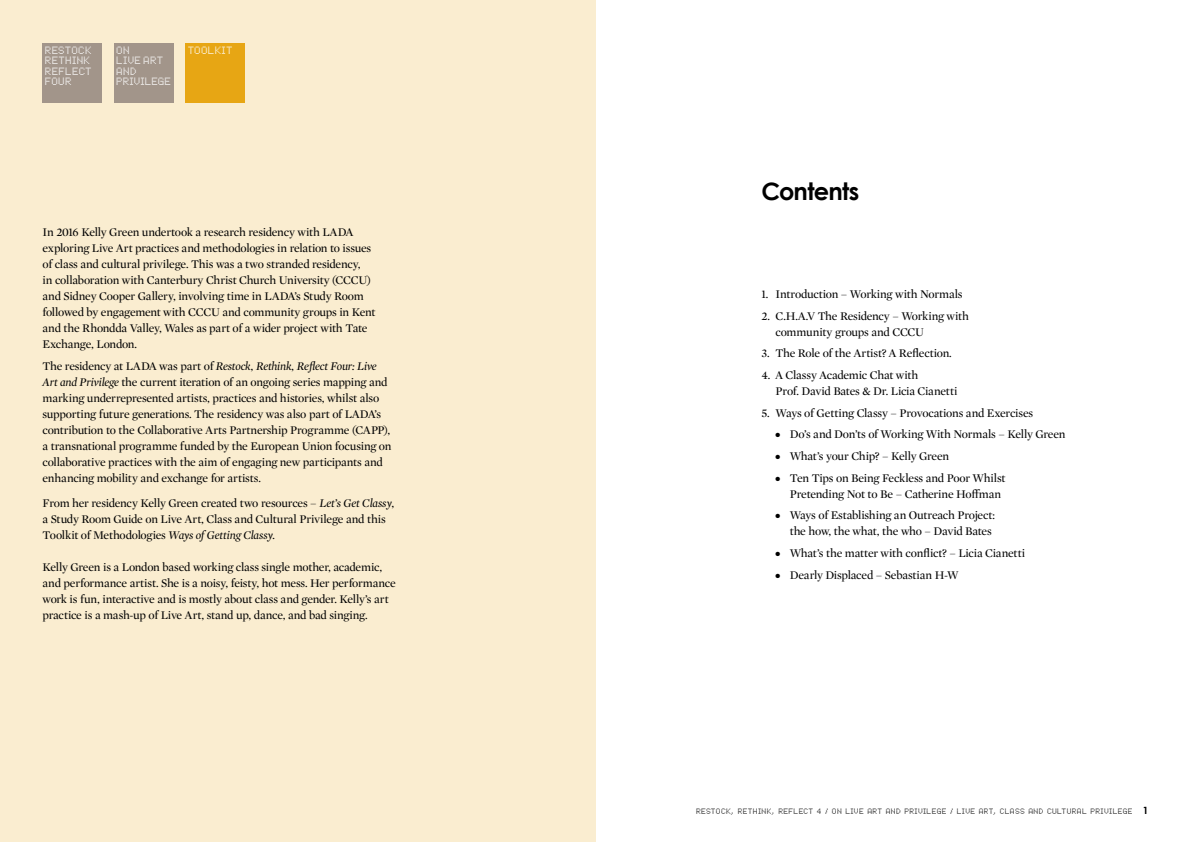
<style>
.page{position:relative;width:1191px;height:842px;background:#fff}
.page>*{position:absolute;margin:0;border:0;box-sizing:border-box;transform-origin:0 0}
.t1{font:700 24px "Century Gothic";letter-spacing:-.03em;color:#000}
.t2{font:12px/16px "Mercury Display";letter-spacing:-.02em;color:#000}
.t3{font:10.9px/10.1px "Dot Matrix Two";letter-spacing:.035em;color:#fff}
.t4{font:700 10px "Century Gothic";color:#000}
.t5{font:8px "Dot Matrix Two";letter-spacing:.05em;color:#000}
.s1{font-style:italic}
</style>
<div class="page">
<div style="left:0;top:0;width:595px;height:842px;background:#faedd0"></div>
<div style="left:185px;top:43px;width:60px;height:59px;background:#e7a614"></div>
<div style="left:43px;top:43px;width:59px;height:59px;background:#a2958a"></div>
<div style="left:114px;top:43px;width:59px;height:59px;background:#a2958a"></div>
<p class="t3" style="left:45px;top:45px;width:48px">RESTOCK<br>RETHINK<br>REFLECT<br>FOUR</p>
<p class="t3" style="left:116px;top:45px;width:56px">ON<br>LIVE ART<br>AND<br>PRIVILEGE</p>
<p class="t3" style="left:188px;top:45px;width:8px">TOOLKIT</p>
<p class="t2" style="left:43px;top:224px;width:334px">In 2016 Kelly Green undertook a research residency with LADA exploring Live Art practices and methodologies in relation to issues of class and cultural privilege. This was a two stranded residency,<br>in collaboration with Canterbury Christ Church University (CCCU) and Sidney Cooper Gallery, involving time in LADA’s Study Room followed by engagement with CCCU and community groups in Kent and the Rhondda Valley, Wales as part of a wider project with Tate Exchange, London.</p>
<p class="t2" style="left:43px;top:358px;width:350px">The residency at LADA was part of <span class="s1">Restock, Rethink, Reflect Four: Live Art and Privilege</span> the current iteration of an ongoing series mapping and marking underrepresented artists, practices and histories, whilst also supporting future generations. The residency was also part of LADA’s contribution to the Collaborative Arts Partnership Programme (CAPP), a transnational programme funded by the European Union focusing on collaborative practices with the aim of engaging new participants and enhancing mobility and exchange for artists.</p>
<p class="t2" style="left:43px;top:494px;width:353px">From her residency Kelly Green created two resources – <span class="s1">Let’s Get Classy</span>, a Study Room Guide on Live Art, Class and Cultural Privilege and this<br>Toolkit of Methodologies <span class="s1">Ways of Getting Classy.</span></p>
<p class="t2" style="left:43px;top:558px;width:355px">Kelly Green is a London based working class single mother, academic, and performance artist. She is a noisy, feisty, hot mess. Her performance work is fun, interactive and is mostly about class and gender. Kelly’s art practice is a mash-up of Live Art, stand up, dance, and bad singing.</p>
<h1 class="t1" style="left:761px;top:173px;width:100px">Contents</h1>
<p class="t2" style="left:761px;top:285px;width:203px">1. Introduction – Working with Normals</p>
<p class="t2" style="left:775px;top:307px;width:195px;text-indent:-14px">2. C.H.A.V The Residency – Working with community groups and CCCU</p>
<p class="t2" style="left:761px;top:345px;width:192px">3. The Role of the Artist? A Reflection.</p>
<p class="t2" style="left:775px;top:366px;width:183px;text-indent:-14px">4. A Classy Academic Chat with<br>Prof. David Bates &amp; Dr. Licia Cianetti</p>
<p class="t2" style="left:761px;top:404px;width:273px">5. Ways of Getting Classy – Provocations and Exercises</p>
<p class="t2" style="left:775px;top:426px;width:291px">● Do’s and Don’ts of Working With Normals – Kelly Green</p>
<p class="t2" style="left:775px;top:447px;width:175px">● What’s your Chip? – Kelly Green</p>
<p class="t2" style="left:789px;top:469px;width:217px;text-indent:-14px">● Ten Tips on Being Feckless and Poor Whilst<br>Pretending Not to Be – Catherine Hoffman</p>
<p class="t2" style="left:775px;top:507px;width:221px;text-align:right">● Ways of Establishing an Outreach Project: the how, the what, the who – David Bates</p>
<p class="t2" style="left:775px;top:544px;width:251px">● What’s the matter with conflict? – Licia Cianetti</p>
<p class="t2" style="left:775px;top:566px;width:185px">● Dearly Displaced – Sebastian H-W</p>
<p class="t5" style="left:696px;top:806px;width:310px">RESTOCK, RETHINK, REFLECT 4 / ON LIVE ART AND PRIVILEGE / LIVE ART, CLASS</p>
<p class="t5" style="left:1028px;top:806px;width:6px">AND</p>
<p class="t5" style="left:1047px;top:806px;width:6px">CULTU</p>
<p class="t5" style="left:1071px;top:806px;width:35px">RAL PRIVILEGE</p>
<p class="t4" style="left:1142px;top:802px;width:7px">1</p>
</div>
